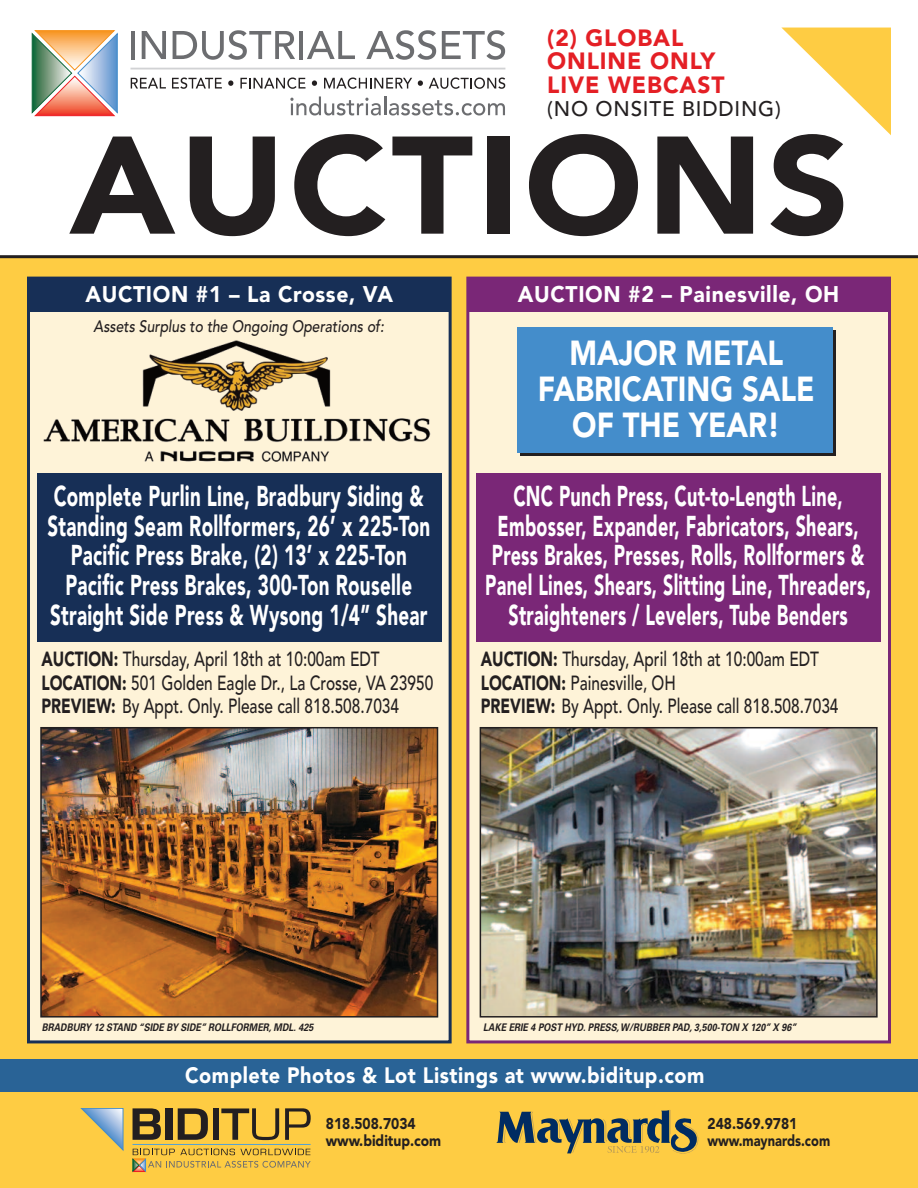
<style>
.page{position:relative;width:918px;height:1188px;background:#fff}
.page>*{position:absolute;margin:0;border:0;box-sizing:border-box;transform-origin:0 0}
.t1{font:900 137.25px "Avenir";letter-spacing:.03em;color:#231f20;scale:1.04 1}
.t2{font:900 34.5px/36px "Avenir";color:#fff;text-align:center;scale:.85 1}
.t3{font:900 28.5px/29.7px "Avenir";letter-spacing:.015em;color:#fff;text-align:center;scale:.63 1}
.t4{font:900 28.5px/29.7px "Avenir";letter-spacing:.015em;color:#fff;text-align:center;scale:.66 1}
.t5{font:900 23.4px/23.1px "Avenir";letter-spacing:.04em;color:#e41f25}
.t6{font:900 22.5px "Avenir";letter-spacing:.03em;color:#fff;scale:.94 1}
.t7{font:900 22.05px "Avenir";letter-spacing:.025em;color:#fff;scale:.9 1}
.t8{font:500 21px "Avenir";letter-spacing:.04em;color:#231f20}
.t9{font:500 20.4px/23.4px "Avenir";color:#231f20;scale:.76 1}
.t10{font:italic 500 16.5px "Avenir";color:#231f20;scale:.85 1}
.t11{font:900 15.45px/17px "Avenir";color:#231f20;scale:.89 1}
.t12{font:italic 700 10.5px "Univers";letter-spacing:.005em;color:#231f20;scale:.85 1}
.s1{font-weight:900}
</style>
<div class="page">
<div style="left:0;top:257px;width:918px;height:931px;background:#fecc43"></div>
<div style="left:30px;top:280px;width:419px;height:760px;background:#fef3d8"></div>
<div style="left:27px;top:277px;width:425px;height:766px;border:3px solid #172f56"></div>
<div style="left:29px;top:279px;width:420px;height:33px;background:#172f56"></div>
<div style="left:37px;top:473px;width:405px;height:168px;background:#172f56"></div>
<img style="left:43px;top:730px;width:392px;height:285px">
<div style="left:40px;top:727px;width:398px;height:291px;border:2px solid #231f20"></div>
<svg style="left:496px;top:1110px;width:202px;height:44px"></svg>
<hr style="left:133px;top:1144px;width:178px;height:1px;background:#54a1d4">
<svg style="left:133px;top:1108px;width:28px;height:32px"></svg>
<div style="left:165px;top:1108px;width:7px;height:32px;background:#231f20"></div>
<svg style="left:178px;top:1108px;width:30px;height:32px"></svg>
<svg style="left:285px;top:1108px;width:26px;height:32px"></svg>
<div style="left:213px;top:1108px;width:6px;height:32px;background:#231f20"></div>
<svg style="left:221px;top:1108px;width:58px;height:32px"></svg>
<svg style="left:133px;top:1149px;width:178px;height:23px"></svg>
<svg style="left:80px;top:1108px;width:43px;height:43px"></svg>
<div style="left:0;top:1059px;width:918px;height:32px;background:#296396"></div>
<hr style="left:0;top:255px;width:918px;height:3px;background:#231f20">
<svg style="left:782px;top:28px;width:109px;height:107px"></svg>
<div style="left:844px;top:54px;width:20px;height:7px;background:#fecc43"></div>
<svg style="left:32px;top:30px;width:86px;height:87px;background:#bea793"></svg>
<hr style="left:131px;top:31px;width:3px;height:28px;background:#6c6d70">
<svg style="left:142px;top:31px;width:24px;height:28px"></svg>
<svg style="left:173px;top:30px;width:122px;height:30px"></svg>
<hr style="left:299px;top:31px;width:4px;height:28px;background:#6c6d70">
<svg style="left:307px;top:31px;width:48px;height:28px"></svg>
<svg style="left:366px;top:30px;width:70px;height:30px"></svg>
<svg style="left:442px;top:30px;width:63px;height:30px"></svg>
<svg style="left:131px;top:78px;width:35px;height:11px"></svg>
<svg style="left:172px;top:78px;width:50px;height:11px"></svg>
<svg style="left:228px;top:80px;width:5px;height:6px"></svg>
<svg style="left:240px;top:78px;width:66px;height:11px"></svg>
<svg style="left:312px;top:80px;width:5px;height:6px"></svg>
<svg style="left:324px;top:78px;width:88px;height:11px"></svg>
<svg style="left:418px;top:80px;width:5px;height:6px"></svg>
<svg style="left:429px;top:78px;width:76px;height:11px"></svg>
<svg style="left:290px;top:96px;width:215px;height:20px"></svg>
<hr style="left:131px;top:68px;width:374px;height:1px;background:#d1d2d4">
<img style="left:44px;top:340px;width:387px;height:122px">
<div style="left:469px;top:280px;width:419px;height:760px;background:#fef3d8"></div>
<div style="left:466px;top:277px;width:425px;height:766px;border:3px solid #7a2777"></div>
<div style="left:469px;top:279px;width:420px;height:33px;background:#7a2777"></div>
<div style="left:476px;top:473px;width:405px;height:168px;background:#7a2777"></div>
<img style="left:483px;top:730px;width:392px;height:285px">
<div style="left:480px;top:727px;width:398px;height:291px;border:2px solid #231f20"></div>
<div style="left:520px;top:330px;width:316px;height:126px;background:#231f20"></div>
<div style="left:518px;top:327px;width:315px;height:126px;background:#448dcb"></div>
<p class="t5" style="left:547px;top:26px;width:179px">(2) GLOBAL<br>ONLINE ONLY<br>LIVE WEBCAST</p>
<p class="t8" style="left:547px;top:90px;width:235px">(NO ONSITE BIDDING)</p>
<h1 class="t1" style="left:69px;top:68px;width:752px">AUCTIONS</h1>
<p class="t6" style="left:85px;top:275px;width:329px">AUCTION #1 – La Crosse, VA</p>
<p class="t10" style="left:94px;top:316px;width:343px">Assets Surplus to the Ongoing Operations of:</p>
<h3 class="t4" style="left:47px;top:480px;width:582px">Complete Purlin Line, Bradbury Siding &amp; Standing Seam Rollformers, 26’ x 225-Ton Pacific Press Brake, (2) 13’ x 225-Ton Pacific Press Brakes, 300-Ton Rouselle Straight Side Press &amp; Wysong 1/4” Shear</h3>
<p class="t9" style="left:41px;top:646px;width:517px"><span class="s1">AUCTION:</span> Thursday, April 18th at 10:00am EDT<br><span class="s1">LOCATION:</span> 501 Golden Eagle Dr., La Crosse, VA 23950<br><span class="s1">PREVIEW:</span> By Appt. Only. Please call 818.508.7034</p>
<p class="t6" style="left:518px;top:275px;width:343px">AUCTION #2 – Painesville, OH</p>
<h2 class="t2" style="left:538px;top:334px;width:327px">MAJOR METAL<br>FABRICATING SALE<br>OF THE YEAR!</h2>
<h3 class="t3" style="left:485px;top:480px;width:614px">CNC Punch Press, Cut-to-Length Line, Embosser, Expander, Fabricators, Shears, Press Brakes, Presses, Rolls, Rollformers &amp; Panel Lines, Shears, Slitting Line, Threaders, Straighteners / Levelers, Tube Benders</h3>
<p class="t9" style="left:481px;top:646px;width:472px"><span class="s1">AUCTION:</span> Thursday, April 18th at 10:00am EDT<br><span class="s1">LOCATION:</span> Painesville, OH<br><span class="s1">PREVIEW:</span> By Appt. Only. Please call 818.508.7034</p>
<p class="t12" style="left:42px;top:1023px;width:321px">BRADBURY 12 STAND “SIDE BY SIDE” ROLLFORMER, MDL. 425</p>
<p class="t12" style="left:483px;top:1023px;width:370px">LAKE ERIE 4 POST HYD. PRESS,W/RUBBER PAD, 3,500-TON X 120” X 96”</p>
<p class="t7" style="left:185px;top:1056px;width:578px">Complete Photos &amp; Lot Listings at www.biditup.com</p>
<p class="t11" style="left:326px;top:1114px;width:131px">818.508.7034 www.biditup.com</p>
<p class="t11" style="left:708px;top:1114px;width:139px">248.569.9781 www.maynards.com</p>
</div>
